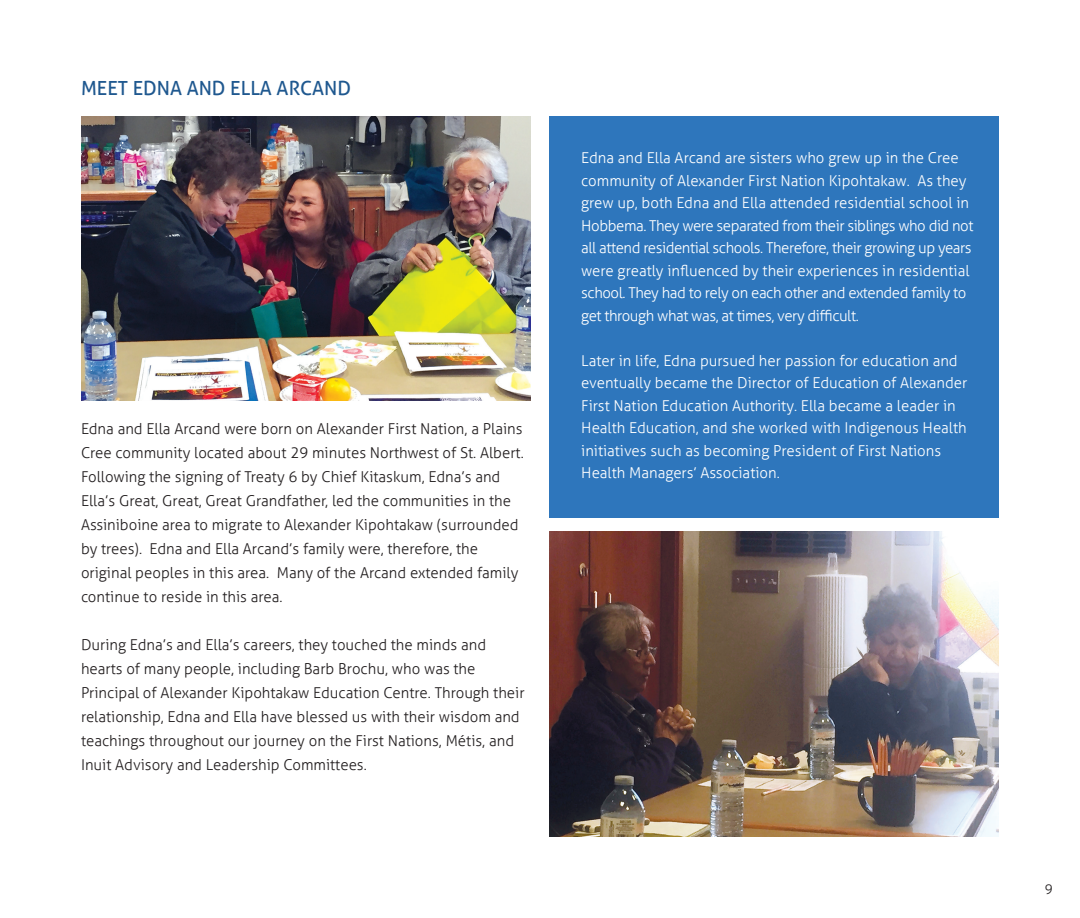
<style>
.page{position:relative;width:1080px;height:918px;background:#fff}
.page>*{position:absolute;margin:0;border:0;box-sizing:border-box;transform-origin:0 0}
.t1{font:19.5px "Aller";color:#1f588f}
.t2{font:300 15px/24px "Aller";color:#231f20}
.t3{font:300 15px/22.5px "Aller";color:#fff}
.t4{font:300 13.5px "Aller";color:#231f20}
</style>
<div class="page">
<div style="left:549px;top:116px;width:450px;height:401px;background:#2e76bc"></div>
<img style="left:81px;top:116px;width:450px;height:285px">
<img style="left:549px;top:531px;width:450px;height:306px">
<h1 class="t1" style="left:81px;top:77px;width:271px">MEET EDNA AND ELLA ARCAND</h1>
<p class="t2" style="left:81px;top:417px;width:444px">Edna and Ella Arcand were born on Alexander First Nation, a Plains Cree community located about 29 minutes Northwest of St. Albert.<br>Following the signing of Treaty 6 by Chief Kitaskum, Edna’s and Ella’s Great, Great, Great Grandfather, led the communities in the Assiniboine area to migrate to Alexander Kipohtakaw (surrounded by trees). Edna and Ella Arcand’s family were, therefore, the original peoples in this area. Many of the Arcand extended family continue to reside in this area.</p>
<p class="t2" style="left:81px;top:633px;width:445px">During Edna’s and Ella’s careers, they touched the minds and hearts of many people, including Barb Brochu, who was the Principal of Alexander Kipohtakaw Education Centre. Through their relationship, Edna and Ella have blessed us with their wisdom and teachings throughout our journey on the First Nations, Métis, and Inuit Advisory and Leadership Committees.</p>
<p class="t3" style="left:581px;top:147px;width:394px">Edna and Ella Arcand are sisters who grew up in the Cree community of Alexander First Nation Kipohtakaw. As they grew up, both Edna and Ella attended residential school in Hobbema. They were separated from their siblings who did not all attend residential schools. Therefore, their growing up years were greatly influenced by their experiences in residential school. They had to rely on each other and extended family to get through what was, at times, very difficult.</p>
<p class="t3" style="left:581px;top:349px;width:388px">Later in life, Edna pursued her passion for education and eventually became the Director of Education of Alexander First Nation Education Authority. Ella became a leader in Health Education, and she worked with Indigenous Health initiatives such as becoming President of First Nations Health Managers’ Association.</p>
<p class="t4" style="left:1045px;top:881px;width:10px">9</p>
</div>
